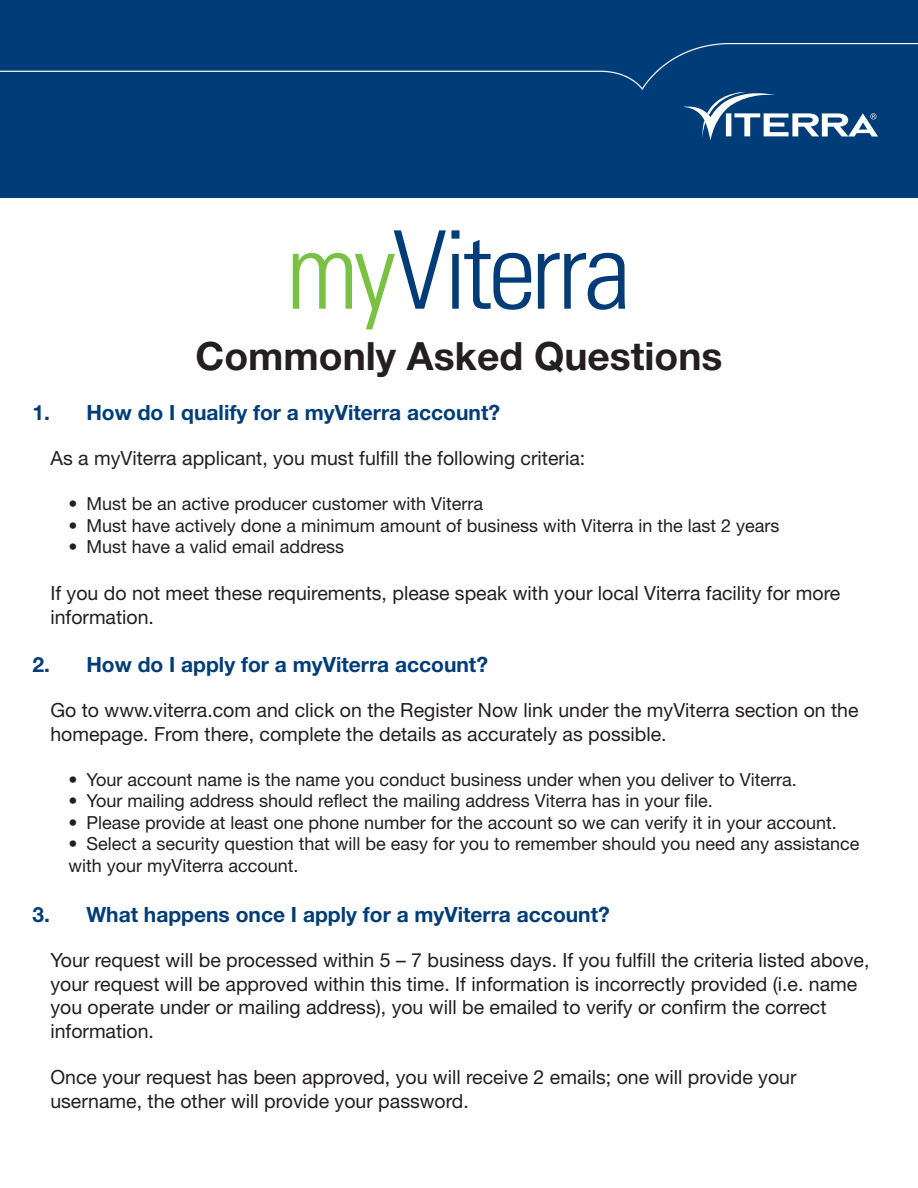
<style>
.page{position:relative;width:918px;height:1188px;background:#fff}
.page>*{position:absolute;margin:0;border:0;box-sizing:border-box;transform-origin:0 0}
.t1{font:700 39px "Helvetica Neue LT Std";color:#231f20}
.t2{font:700 21px "Helvetica Neue LT Std";color:#003d78}
.Bullets{font:19.5px/23.4px "Helvetica Neue LT Std";color:#231f20}
.t3{font:18px/21.6px "Helvetica Neue LT Std";color:#231f20}
</style>
<div class="page">
<div style="left:1px;top:1px;width:916px;height:196px;background:#003d78"></div>
<div style="left:0;top:0;width:918px;height:198px;border:2px solid #003d78"></div>
<img style="left:0;top:43px;width:918px;height:87px">
<svg style="left:683px;top:92px;width:195px;height:49px"></svg>
<svg style="left:293px;top:230px;width:238px;height:99px"></svg>
<svg style="left:538px;top:253px;width:87px;height:57px"></svg>
<p class="t1" style="left:195px;top:332px;width:529px">Commonly Asked Questions</p>
<p class="t2" style="left:32px;top:400px;width:469px">1. How do I qualify for a myViterra account?</p>
<p class="Bullets" style="left:50px;top:446px;width:536px">As a myViterra applicant, you must fulfill the following criteria:</p>
<p class="t3" style="left:68px;top:493px;width:416px">• Must be an active producer customer with Viterra</p>
<p class="t3" style="left:68px;top:514px;width:713px">• Must have actively done a minimum amount of business with Viterra in the last 2 years</p>
<p class="t3" style="left:68px;top:536px;width:277px">• Must have a valid email address</p>
<p class="Bullets" style="left:50px;top:581px;width:791px">If you do not meet these requirements, please speak with your local Viterra facility for more</p>
<p class="Bullets" style="left:50px;top:605px;width:105px">information.</p>
<p class="t2" style="left:32px;top:652px;width:457px">2. How do I apply for a myViterra account?</p>
<p class="Bullets" style="left:50px;top:698px;width:810px">Go to www.viterra.com and click on the Register Now link under the myViterra section on the homepage. From there, complete the details as accurately as possible.</p>
<p class="t3" style="left:68px;top:768px;width:730px">• Your account name is the name you conduct business under when you deliver to Viterra.</p>
<p class="t3" style="left:68px;top:790px;width:646px">• Your mailing address should reflect the mailing address Viterra has in your file.</p>
<p class="t3" style="left:68px;top:811px;width:770px">• Please provide at least one phone number for the account so we can verify it in your account.</p>
<p class="t3" style="left:68px;top:833px;width:793px">• Select a security question that will be easy for you to remember should you need any assistance with your myViterra account.</p>
<p class="t2" style="left:32px;top:902px;width:579px">3. What happens once I apply for a myViterra account?</p>
<p class="Bullets" style="left:50px;top:949px;width:821px">Your request will be processed within 5 – 7 business days. If you fulfill the criteria listed above, your request will be approved within this time. If information is incorrectly provided (i.e. name you operate under or mailing address), you will be emailed to verify or confirm the correct information.</p>
<p class="Bullets" style="left:50px;top:1066px;width:748px">Once your request has been approved, you will receive 2 emails; one will provide your username, the other will provide your password.</p>
</div>
